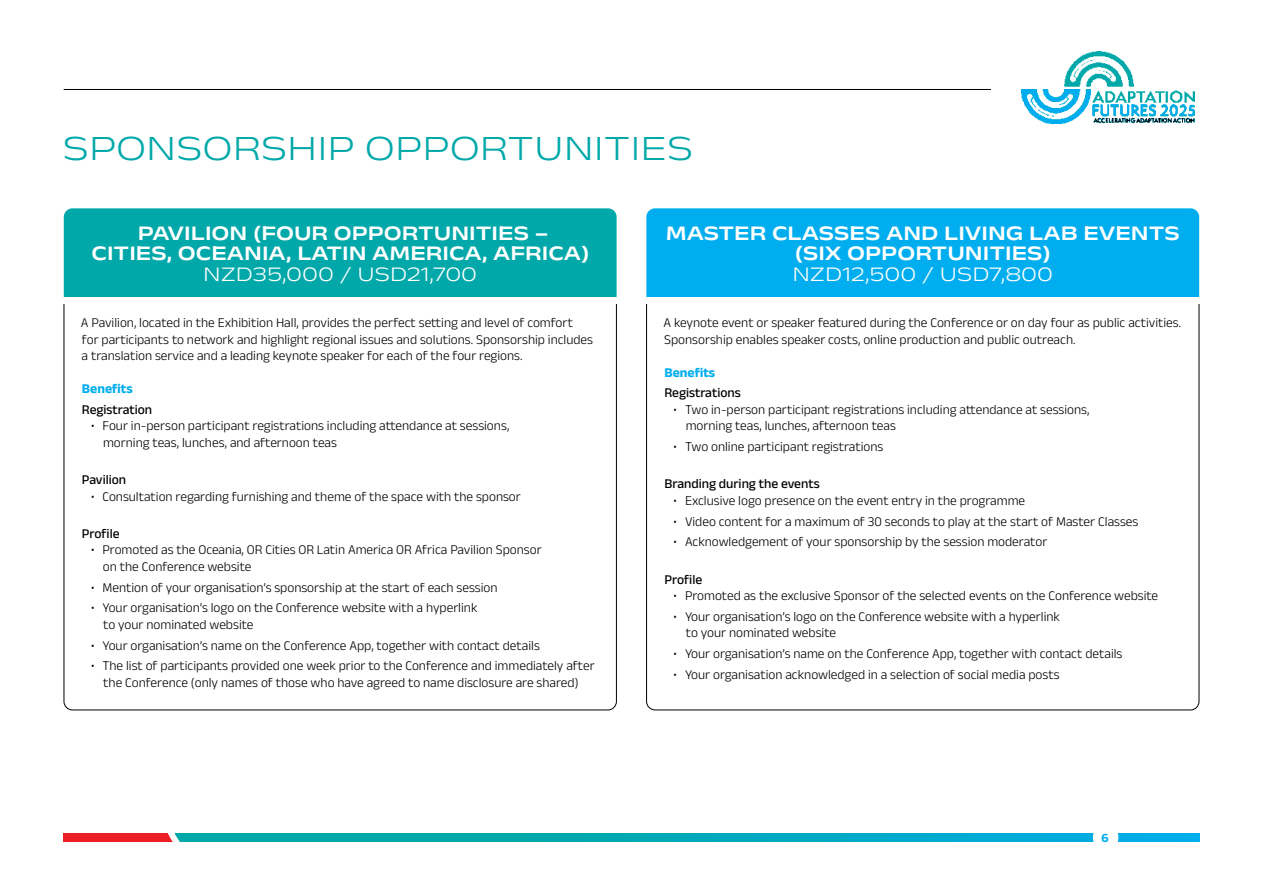
<style>
.page{position:relative;width:1263px;height:893px;background:#fff}
.page>*{position:absolute;margin:0;border:0;box-sizing:border-box;transform-origin:0 0}
.t1{font:300 36px "Anek Latin Expanded";color:#00a8a9}
.t2{font:600 21px/19.5px "Anek Latin Expanded";color:#fff;text-align:center}
.t3{font:300 21px "Anek Latin Expanded";color:#fff}
.t4{font:300 13.5px/16.5px "Anek Latin";color:#000}
.t5{font:500 13.5px "Anek Latin";color:#000}
.t6{font:500 13.5px "Anek Latin";color:#00aeef}
.t7{font:700 11.7px "Akwe Pro Ext";color:#00aeef}
</style>
<div class="page">
<img style="left:1063px;top:52px;width:131px;height:51px">
<img style="left:1021px;top:88px;width:71px;height:36px">
<img style="left:1092px;top:104px;width:102px;height:13px">
<img style="left:1093px;top:117px;width:101px;height:7px">
<svg style="left:208px;top:833px;width:991px;height:9px;background:#00a9bd"></svg>
<svg style="left:64px;top:833px;width:144px;height:9px"></svg>
<hr style="left:64px;top:89px;width:927px;height:1px;background:#000">
<div style="left:1093px;top:823px;width:25px;height:29px;background:#fff;border-radius:50%"></div>
<svg style="left:64px;top:304px;width:553px;height:406px"></svg>
<svg style="left:646px;top:304px;width:553px;height:406px"></svg>
<div style="left:64px;top:208px;width:553px;height:89px;background:#00a8a9"></div>
<div style="left:646px;top:208px;width:553px;height:89px;background:#00aeef"></div>
<h1 class="t1" style="left:63px;top:124px;width:632px">SPONSORSHIP OPPORTUNITIES</h1>
<h2 class="t2" style="left:91px;top:222px;width:499px">PAVILION (FOUR OPPORTUNITIES –<br>CITIES, OCEANIA, LATIN AMERICA, AFRICA)</h2>
<h2 class="t3" style="left:203px;top:259px;width:276px">NZD35,000 / USD21,700</h2>
<p class="t4" style="left:81px;top:314px;width:514px">A Pavilion, located in the Exhibition Hall, provides the perfect setting and level of comfort for participants to network and highlight regional issues and solutions. Sponsorship includes a translation service and a leading keynote speaker for each of the four regions.</p>
<p class="t6" style="left:82px;top:380px;width:52px">Benefits</p>
<p class="t5" style="left:82px;top:400px;width:72px">Registration</p>
<p class="t4" style="left:103px;top:417px;width:408px;text-indent:-12px">• Four in-person participant registrations including attendance at sessions, morning teas, lunches, and afternoon teas</p>
<p class="t5" style="left:82px;top:471px;width:46px">Pavilion</p>
<p class="t4" style="left:91px;top:487px;width:431px">• Consultation regarding furnishing and theme of the space with the sponsor</p>
<p class="t5" style="left:82px;top:524px;width:39px">Profile</p>
<p class="t4" style="left:103px;top:541px;width:440px;text-indent:-12px">• Promoted as the Oceania, OR Cities OR Latin America OR Africa Pavilion Sponsor on the Conference website</p>
<p class="t4" style="left:91px;top:578px;width:408px">• Mention of your organisation’s sponsorship at the start of each session</p>
<p class="t4" style="left:103px;top:599px;width:376px;text-indent:-12px">• Your organisation’s logo on the Conference website with a hyperlink to your nominated website</p>
<p class="t4" style="left:91px;top:636px;width:450px">• Your organisation’s name on the Conference App, together with contact details</p>
<p class="t4" style="left:91px;top:657px;width:505px;text-align:center">• The list of participants provided one week prior to the Conference and immediately after the Conference (only names of those who have agreed to name disclosure are shared)</p>
<h2 class="t2" style="left:666px;top:222px;width:516px">MASTER CLASSES AND LIVING LAB EVENTS (SIX OPPORTUNITIES)</h2>
<h2 class="t3" style="left:792px;top:259px;width:262px">NZD12,500 / USD7,800</h2>
<p class="t4" style="left:663px;top:314px;width:519px">A keynote event or speaker featured during the Conference or on day four as public activities.<br>Sponsorship enables speaker costs, online production and public outreach.</p>
<p class="t6" style="left:664px;top:363px;width:52px">Benefits</p>
<p class="t5" style="left:664px;top:384px;width:78px">Registrations</p>
<p class="t4" style="left:686px;top:401px;width:405px;text-indent:-12px">• Two in-person participant registrations including attendance at sessions, morning teas, lunches, afternoon teas</p>
<p class="t4" style="left:674px;top:438px;width:211px">• Two online participant registrations</p>
<p class="t5" style="left:664px;top:475px;width:157px">Branding during the events</p>
<p class="t4" style="left:674px;top:491px;width:353px">• Exclusive logo presence on the event entry in the programme</p>
<p class="t4" style="left:674px;top:512px;width:466px">• Video content for a maximum of 30 seconds to play at the start of Master Classes</p>
<p class="t4" style="left:674px;top:533px;width:375px">• Acknowledgement of your sponsorship by the session moderator</p>
<p class="t5" style="left:664px;top:570px;width:39px">Profile</p>
<p class="t4" style="left:674px;top:587px;width:486px">• Promoted as the exclusive Sponsor of the selected events on the Conference website</p>
<p class="t4" style="left:686px;top:607px;width:376px;text-indent:-12px">• Your organisation’s logo on the Conference website with a hyperlink to your nominated website</p>
<p class="t4" style="left:674px;top:645px;width:450px">• Your organisation’s name on the Conference App, together with contact details</p>
<p class="t4" style="left:674px;top:665px;width:387px">• Your organisation acknowledged in a selection of social media posts</p>
<p class="t7" style="left:1101px;top:828px;width:9px">6</p>
</div>
